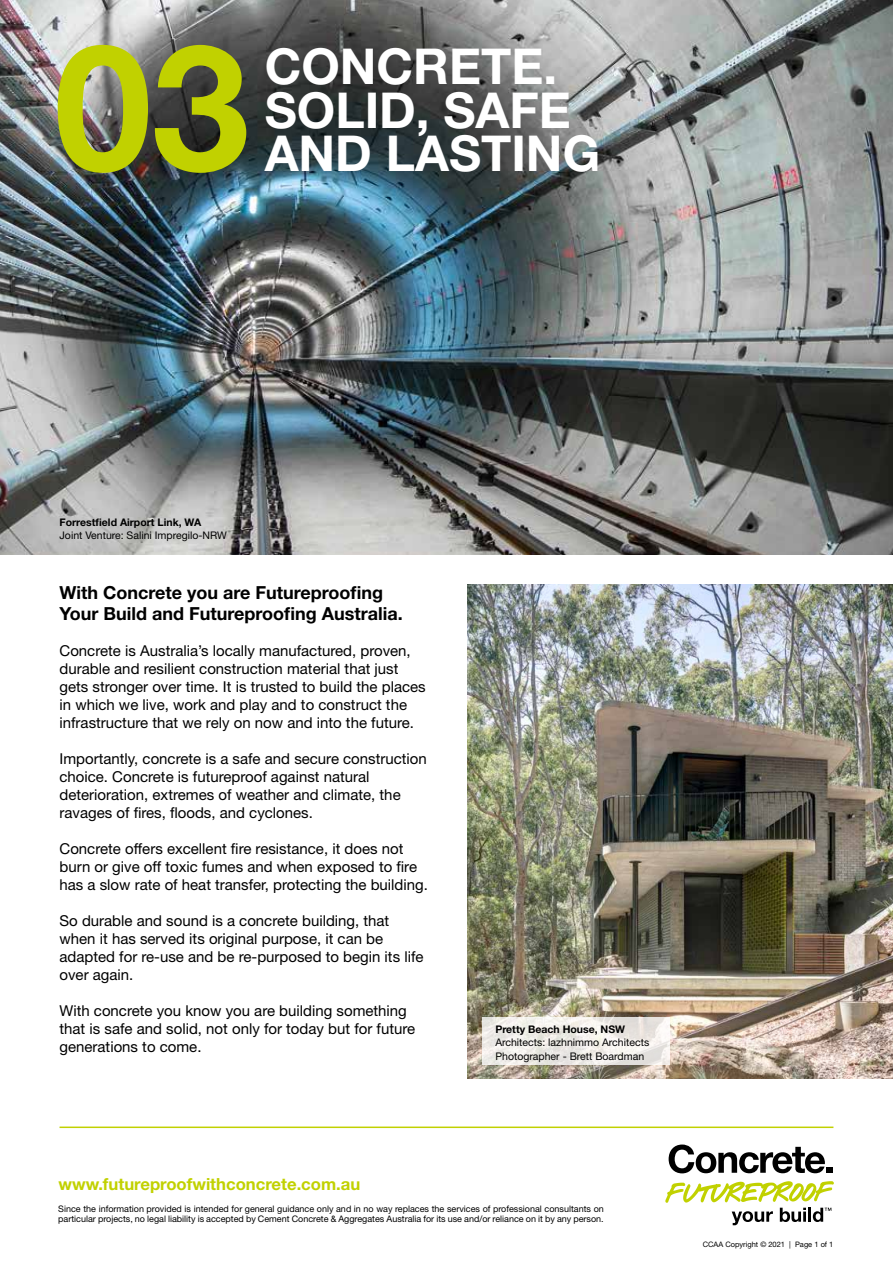
<style>
.page{position:relative;width:893px;height:1263px;background:#fff}
.page>*{position:absolute;margin:0;border:0;box-sizing:border-box;transform-origin:0 0}
.t1{font:700 175.8px "Helvetica Neue";color:#c1d100}
.t2{font:700 49.5px/43.5px "Helvetica Neue";color:#fff}
.t3{font:700 18px/21px "Helvetica Neue";color:#000}
.t4{font:700 16.65px "Helvetica Neue";color:#c1d100}
.t5{font:15px/18px "Helvetica Neue";color:#000}
.t6{font:10.5px/13.5px "Helvetica Neue";color:#000}
.t7{font:700 10.5px "Helvetica Neue";color:#000}
.t8{font:9px/10.5px "Helvetica Neue";color:#000}
.t9{font:7.5px "Helvetica Neue";color:#000}
</style>
<div class="page">
<img style="left:0;top:0;width:893px;height:554px">
<img style="left:468px;top:584px;width:425px;height:495px">
<hr style="left:60px;top:1126px;width:773px;height:2px;background:#c1d100">
<svg style="left:669px;top:1144px;width:164px;height:29px"></svg>
<svg style="left:665px;top:1181px;width:169px;height:44px"></svg>
<svg style="left:483px;top:1017px;width:187px;height:48px"></svg>
<h1 class="t1" style="left:54px;top:-1px;width:197px">03</h1>
<h2 class="t2" style="left:265px;top:44px;width:308px">CONCRETE.<br>SOLID, SAFE</h2>
<h2 class="t2" style="left:265px;top:131px;width:337px">AND LASTING</h2>
<p class="t7" style="left:60px;top:515px;width:143px">Forrestfield Airport Link, WA</p>
<p class="t6" style="left:60px;top:528px;width:169px">Joint Venture: Salini Impregilo-NRW</p>
<p class="t3" style="left:60px;top:581px;width:345px">With Concrete you are Futureproofing<br>Your Build and Futureproofing Australia.</p>
<p class="t5" style="left:60px;top:641px;width:368px">Concrete is Australia’s locally manufactured, proven, durable and resilient construction material that just gets stronger over time. It is trusted to build the places in which we live, work and play and to construct the infrastructure that we rely on now and into the future.</p>
<p class="t5" style="left:60px;top:749px;width:369px">Importantly, concrete is a safe and secure construction choice. Concrete is futureproof against natural deterioration, extremes of weather and climate, the ravages of fires, floods, and cyclones.</p>
<p class="t5" style="left:60px;top:839px;width:370px">Concrete offers excellent fire resistance, it does not burn or give off toxic fumes and when exposed to fire has a slow rate of heat transfer, protecting the building.</p>
<p class="t5" style="left:60px;top:911px;width:365px">So durable and sound is a concrete building, that when it has served its original purpose, it can be adapted for re-use and be re-purposed to begin its life over again.</p>
<p class="t5" style="left:60px;top:1001px;width:357px">With concrete you know you are building something that is safe and solid, not only for today but for future generations to come.</p>
<p class="t7" style="left:495px;top:1022px;width:131px">Pretty Beach House, NSW</p>
<p class="t6" style="left:495px;top:1035px;width:155px">Architects: lazhnimmo Architects<br>Photographer - Brett Boardman</p>
<p class="t4" style="left:58px;top:1174px;width:303px">www.futureproofwithconcrete.com.au</p>
<p class="t8" style="left:58px;top:1203px;width:547px">Since the information provided is intended for general guidance only and in no way replaces the services of professional consultants on particular projects, no legal liability is accepted by Cement Concrete &amp; Aggregates Australia for its use and/or reliance on it by any person.</p>
<p class="t9" style="left:703px;top:1240px;width:132px">CCAA Copyright © 2021 | Page 1 of 1</p>
</div>
